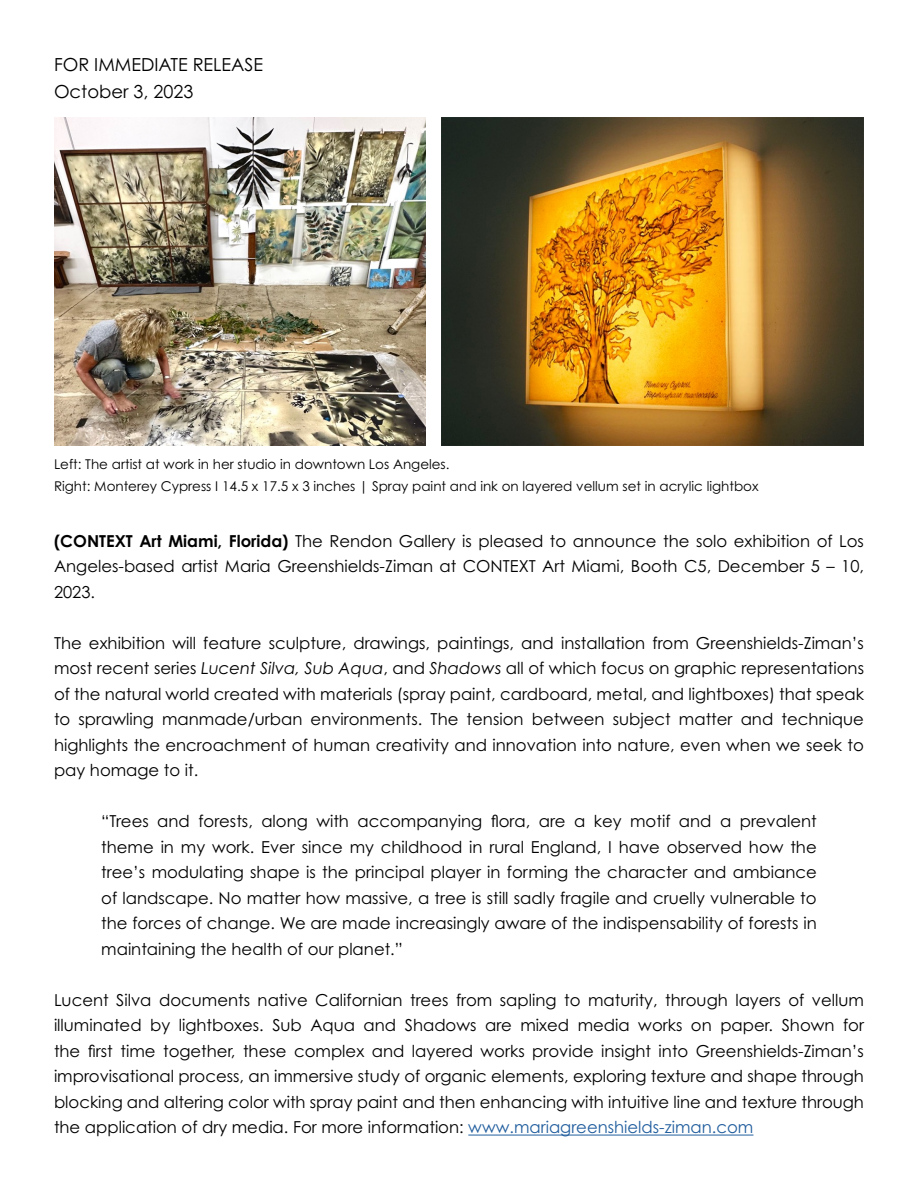
<style>
.page{position:relative;width:918px;height:1188px;background:#fff}
.page>*{position:absolute;margin:0;border:0;box-sizing:border-box;transform-origin:0 0}
.t1{font:18px/27px "Century Gothic Pro";color:#000}
.t2{font:16.5px/25.5px "Century Gothic Pro";color:#000;text-align:justify}
.t3{font:13.5px/22.5px "Century Gothic Pro";color:#000}
.s1{font-weight:700}
.s2{font-style:italic}
.s3{color:#215e9e}
</style>
<div class="page">
<img style="left:54px;top:117px;width:372px;height:328px">
<img style="left:442px;top:117px;width:422px;height:328px">
<hr style="left:468px;top:1135px;width:285px;height:1px;background:#215e9e">
<p class="t1" style="left:54px;top:51px;width:211px">FOR IMMEDIATE RELEASE<br>October 3, 2023</p>
<p class="t3" style="left:54px;top:453px;width:706px">Left: The artist at work in her studio in downtown Los Angeles.<br>Right: Monterey Cypress I 14.5 x 17.5 x 3 inches | Spray paint and ink on layered vellum set in acrylic lightbox</p>
<p class="t2" style="left:54px;top:528px;width:812px"><span class="s1">(CONTEXT Art Miami, Florida)</span> The Rendon Gallery is pleased to announce the solo exhibition of Los Angeles-based artist Maria Greenshields-Ziman at CONTEXT Art Miami, Booth C5, December 5 – 10, 2023.</p>
<p class="t2" style="left:54px;top:630px;width:812px">The exhibition will feature sculpture, drawings, paintings, and installation from Greenshields-Ziman’s most recent series <span class="s2">Lucent Silva, Sub Aqua</span>, and <span class="s2">Shadows</span> all of which focus on graphic representations of the natural world created with materials (spray paint, cardboard, metal, and lightboxes) that speak to sprawling manmade/urban environments. The tension between subject matter and technique highlights the encroachment of human creativity and innovation into nature, even when we seek to pay homage to it.</p>
<p class="t2" style="left:101px;top:809px;width:717px">“Trees and forests, along with accompanying flora, are a key motif and a prevalent theme in my work. Ever since my childhood in rural England, I have observed how the tree’s modulating shape is the principal player in forming the character and ambiance of landscape. No matter how massive, a tree is still sadly fragile and cruelly vulnerable to the forces of change. We are made increasingly aware of the indispensability of forests in maintaining the health of our planet.”</p>
<p class="t2" style="left:54px;top:987px;width:812px">Lucent Silva documents native Californian trees from sapling to maturity, through layers of vellum illuminated by lightboxes. Sub Aqua and Shadows are mixed media works on paper. Shown for the first time together, these complex and layered works provide insight into Greenshields-Ziman’s improvisational process, an immersive study of organic elements, exploring texture and shape through blocking and altering color with spray paint and then enhancing with intuitive line and texture through the application of dry media. For more information: <span class="s3">www.mariagreenshields-ziman.com</span></p>
</div>
